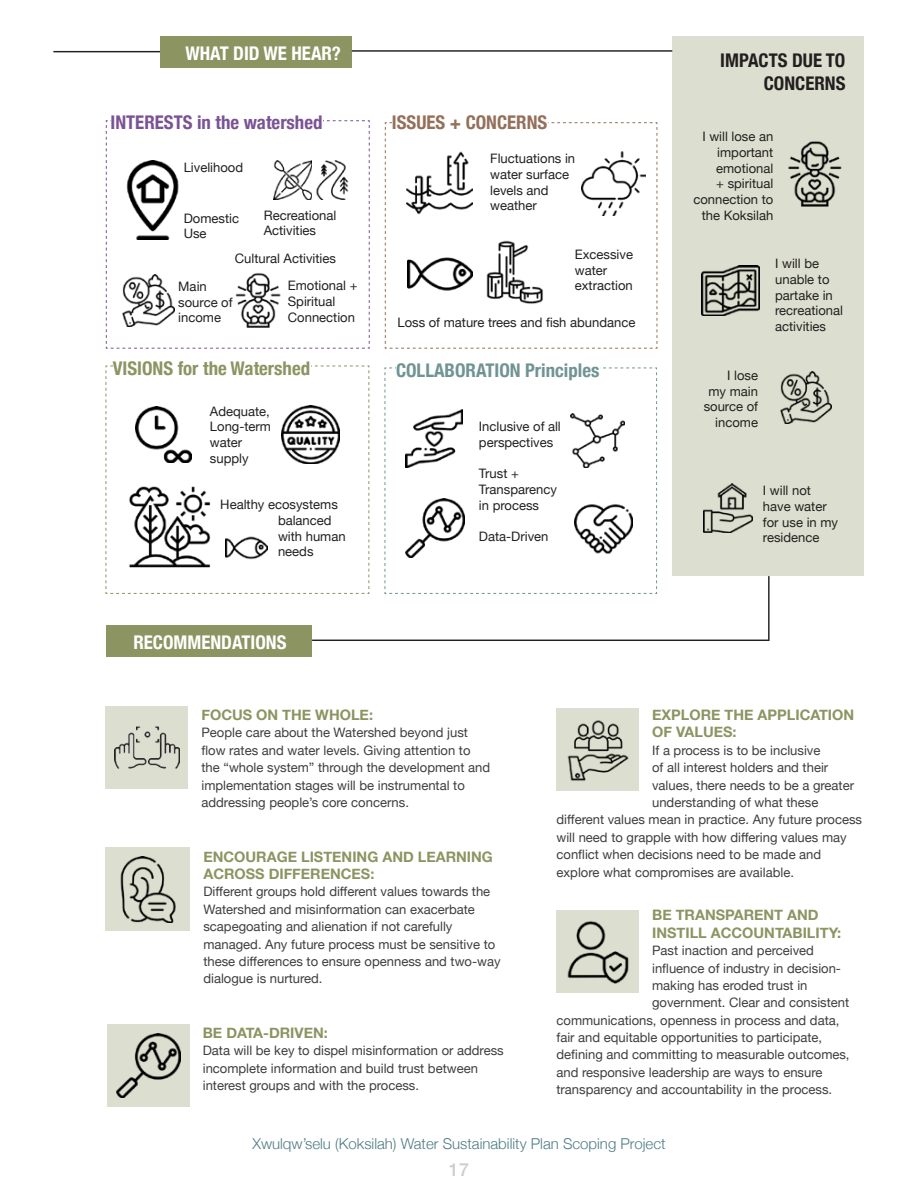
<style>
.page{position:relative;width:918px;height:1188px;background:#fff}
.page>*{position:absolute;margin:0;border:0;box-sizing:border-box;transform-origin:0 0}
.t1{font:700 condensed 18.9px "Helvetica Neue";color:#fff}
.t2{font:700 condensed 18.9px "Helvetica Neue";color:#709494}
.t3{font:700 condensed 18.9px "Helvetica Neue";color:#7a5394}
.t4{font:700 condensed 18.9px "Helvetica Neue";color:#8c9461}
.t5{font:700 condensed 18.9px/22.6px "Helvetica Neue";color:#231f20;text-align:right}
.t6{font:700 condensed 18.9px "Helvetica Neue";color:#94705a}
.t7{font:500 18px "Helvetica Neue";color:#cdced0}
.t8{font:300 15px "Helvetica Neue";color:#4d7c85}
.t9{font:700 14.55px/17.4px "Helvetica Neue";color:#8c9461}
.t10{font:13.05px/17.4px "Helvetica Neue";color:#3e3e3f}
.t11{font:13.05px/15.6px "Helvetica Neue";color:#231f20}
</style>
<div class="page">
<svg style="left:384px;top:367px;width:273px;height:227px"></svg>
<svg style="left:105px;top:365px;width:265px;height:229px"></svg>
<svg style="left:385px;top:122px;width:273px;height:227px"></svg>
<div style="left:672px;top:37px;width:192px;height:539px;background:#dcdfcf"></div>
<hr style="left:53px;top:51px;width:107px;height:1px;background:#231f20">
<div style="left:160px;top:37px;width:192px;height:31px;background:#8c9461"></div>
<div style="left:392px;top:111px;width:155px;height:18px;background:#fff"></div>
<img style="left:581px;top:151px;width:65px;height:65px">
<img style="left:408px;top:241px;width:64px;height:65px">
<img style="left:407px;top:150px;width:65px;height:66px">
<img style="left:483px;top:240px;width:64px;height:64px">
<img style="left:788px;top:141px;width:54px;height:65px">
<img style="left:703px;top:483px;width:50px;height:49px">
<div style="left:113px;top:357px;width:197px;height:18px;background:#fff"></div>
<img style="left:136px;top:406px;width:56px;height:56px">
<img style="left:225px;top:526px;width:43px;height:43px">
<img style="left:129px;top:486px;width:81px;height:82px">
<img style="left:282px;top:406px;width:58px;height:58px">
<div style="left:396px;top:359px;width:203px;height:18px;background:#fff"></div>
<img style="left:405px;top:498px;width:59px;height:59px">
<img style="left:405px;top:409px;width:58px;height:58px">
<img style="left:575px;top:499px;width:58px;height:58px">
<div style="left:107px;top:1024px;width:83px;height:83px;background:#dcdfcf"></div>
<img style="left:116px;top:1033px;width:65px;height:64px">
<div style="left:106px;top:848px;width:84px;height:83px;background:#dcdfcf"></div>
<img style="left:120px;top:857px;width:56px;height:65px">
<div style="left:106px;top:706px;width:82px;height:82px;background:#dcdfcf"></div>
<img style="left:115px;top:726px;width:64px;height:43px">
<div style="left:557px;top:709px;width:82px;height:82px;background:#dcdfcf"></div>
<img style="left:567px;top:720px;width:62px;height:61px">
<div style="left:557px;top:911px;width:82px;height:82px;background:#dcdfcf"></div>
<img style="left:567px;top:921px;width:62px;height:63px">
<div style="left:107px;top:625px;width:205px;height:32px;background:#8c9461"></div>
<img style="left:702px;top:266px;width:58px;height:50px">
<img style="left:570px;top:413px;width:54px;height:54px">
<hr style="left:352px;top:50px;width:320px;height:2px;background:#231f20">
<hr style="left:768px;top:576px;width:2px;height:65px;background:#231f20">
<hr style="left:312px;top:640px;width:457px;height:1px;background:#231f20">
<svg style="left:106px;top:120px;width:264px;height:229px"></svg>
<div style="left:111px;top:111px;width:212px;height:18px;background:#fff"></div>
<img style="left:123px;top:275px;width:51px;height:52px">
<img style="left:780px;top:371px;width:52px;height:52px">
<p class="t1" style="left:185px;top:38px;width:157px">WHAT DID WE HEAR?</p>
<p class="t3" style="left:111px;top:107px;width:213px">INTERESTS in the watershed</p>
<p class="t11" style="left:184px;top:160px;width:61px">Livelihood</p>
<p class="t11" style="left:184px;top:211px;width:57px">Domestic<br>Use</p>
<p class="t11" style="left:264px;top:208px;width:74px">Recreational<br>Activities</p>
<p class="t11" style="left:235px;top:251px;width:103px">Cultural Activities</p>
<p class="t11" style="left:178px;top:279px;width:56px">Main source of income</p>
<p class="t11" style="left:288px;top:279px;width:71px">Emotional +<br>Spiritual<br>Connection</p>
<p class="t4" style="left:113px;top:352px;width:199px">VISIONS for the Watershed</p>
<p class="t11" style="left:210px;top:404px;width:63px">Adequate,<br>Long-term water supply</p>
<p class="t11" style="left:278px;top:498px;width:69px;text-indent:-58px">Healthy ecosystems balanced with human needs</p>
<p class="t1" style="left:133px;top:626px;width:155px">RECOMMENDATIONS</p>
<p class="t6" style="left:392px;top:107px;width:157px">ISSUES + CONCERNS</p>
<p class="t11" style="left:490px;top:152px;width:87px">Fluctuations in water surface levels and weather</p>
<p class="t11" style="left:575px;top:247px;width:60px">Excessive water extraction</p>
<p class="t11" style="left:397px;top:315px;width:239px">Loss of mature trees and fish abundance</p>
<p class="t2" style="left:396px;top:354px;width:205px">COLLABORATION Principles</p>
<p class="t11" style="left:479px;top:420px;width:83px">Inclusive of all perspectives</p>
<p class="t11" style="left:479px;top:467px;width:80px">Trust +<br>Transparency in process</p>
<p class="t11" style="left:479px;top:529px;width:71px">Data-Driven</p>
<p class="t5" style="left:720px;top:48px;width:127px">IMPACTS DUE TO<br>CONCERNS</p>
<p class="t11" style="left:693px;top:130px;width:81px;text-align:right">I will lose an important emotional<br>+ spiritual connection to the Koksilah</p>
<p class="t11" style="left:704px;top:368px;width:56px;text-align:right">I lose<br>my main source of income</p>
<p class="t11" style="left:775px;top:257px;width:69px">I will be unable to partake in recreational activities</p>
<p class="t11" style="left:763px;top:484px;width:77px">I will not have water for use in my residence</p>
<p class="t9" style="left:201px;top:707px;width:173px">FOCUS ON THE WHOLE:</p>
<p class="t10" style="left:201px;top:725px;width:290px">People care about the Watershed beyond just flow rates and water levels. Giving attention to the “whole system” through the development and implementation stages will be instrumental to addressing people’s core concerns.</p>
<p class="t9" style="left:203px;top:848px;width:291px">ENCOURAGE LISTENING AND LEARNING<br>ACROSS DIFFERENCES:</p>
<p class="t10" style="left:203px;top:884px;width:299px">Different groups hold different values towards the Watershed and misinformation can exacerbate scapegoating and alienation if not carefully managed. Any future process must be sensitive to these differences to ensure openness and two-way dialogue is nurtured.</p>
<p class="t9" style="left:203px;top:1025px;width:127px">BE DATA-DRIVEN:</p>
<p class="t10" style="left:203px;top:1043px;width:303px">Data will be key to dispel misinformation or address incomplete information and build trust between interest groups and with the process.</p>
<p class="t9" style="left:652px;top:707px;width:204px">EXPLORE THE APPLICATION<br>OF VALUES:</p>
<p class="t10" style="left:652px;top:742px;width:170px">If a process is to be inclusive</p>
<p class="t10" style="left:652px;top:760px;width:178px">of all interest holders and their</p>
<p class="t10" style="left:652px;top:777px;width:203px">values, there needs to be a greater</p>
<p class="t10" style="left:652px;top:794px;width:168px">understanding of what these</p>
<p class="t10" style="left:557px;top:812px;width:307px">different values mean in practice. Any future process</p>
<p class="t10" style="left:557px;top:829px;width:292px">will need to grapple with how differing values may</p>
<p class="t10" style="left:557px;top:847px;width:266px">conflict when decisions need to be made and</p>
<p class="t10" style="left:557px;top:864px;width:239px">explore what compromises are available.</p>
<p class="t9" style="left:652px;top:907px;width:190px">BE TRANSPARENT AND<br>INSTILL ACCOUNTABILITY:</p>
<p class="t10" style="left:652px;top:943px;width:163px">Past inaction and perceived</p>
<p class="t10" style="left:652px;top:960px;width:190px">influence of industry in decision-</p>
<p class="t10" style="left:652px;top:977px;width:157px">making has eroded trust in</p>
<p class="t10" style="left:652px;top:995px;width:199px">government. Clear and consistent</p>
<p class="t10" style="left:557px;top:1012px;width:284px">communications, openness in process and data,</p>
<p class="t10" style="left:557px;top:1029px;width:267px">fair and equitable opportunities to participate,</p>
<p class="t10" style="left:557px;top:1047px;width:295px">defining and committing to measurable outcomes,</p>
<p class="t10" style="left:557px;top:1064px;width:267px">and responsive leadership are ways to ensure</p>
<p class="t10" style="left:557px;top:1082px;width:277px">transparency and accountability in the process.</p>
<p class="t8" style="left:252px;top:1131px;width:415px">Xwulqw’selu (Koksilah) Water Sustainability Plan Scoping Project</p>
<h2 class="t7" style="left:449px;top:1155px;width:22px">17</h2>
</div>
